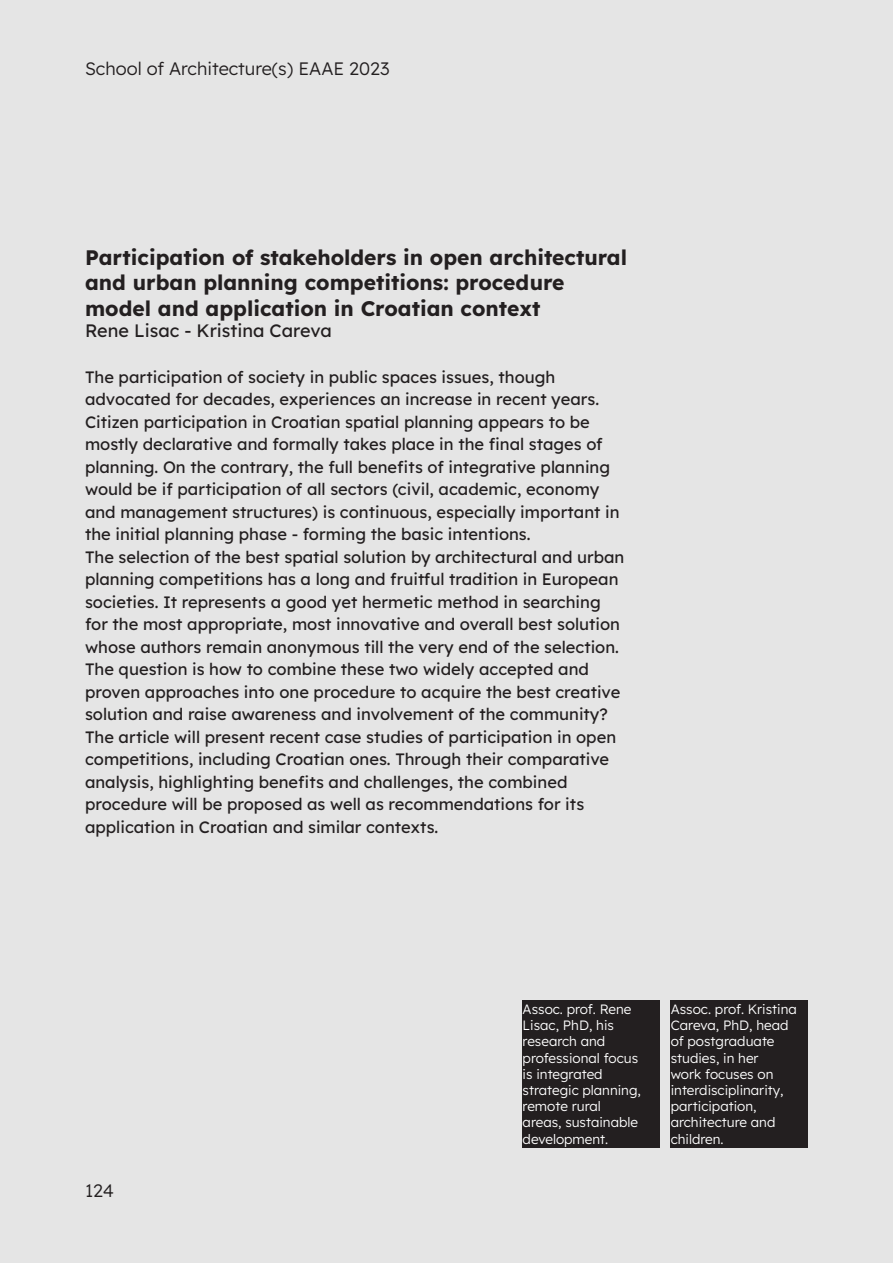
<style>
.page{position:relative;width:893px;height:1263px;background:#e5e5e5}
.page>*{position:absolute;margin:0;border:0;box-sizing:border-box;transform-origin:0 0}
.t1{font:700 21px/25.2px "Lexend";color:#231f20}
.t2{font:300 18px "Lexend";color:#231f20}
.t3{font:18px "Lexend";color:#231f20}
.Stile_di_paragrafo_1{font:16.5px/22.5px "Lexend";color:#231f20}
.t4{font:300 13.5px/16.2px "Lexend";color:#fff}
</style>
<div class="page">
<div style="left:671px;top:1000px;width:137px;height:148px;background:#231f20"></div>
<div style="left:523px;top:1000px;width:137px;height:148px;background:#231f20"></div>
<p class="t2" style="left:85px;top:56px;width:306px">School of Architecture(s) EAAE 2023</p>
<p class="t1" style="left:85px;top:244px;width:544px">Participation of stakeholders in open architectural and urban planning competitions: procedure model and application in Croatian context</p>
<p class="t3" style="left:85px;top:318px;width:248px">Rene Lisac - Kristina Careva</p>
<p class="Stile_di_paragrafo_1" style="left:85px;top:364px;width:536px">The participation of society in public spaces issues, though advocated for decades, experiences an increase in recent years.<br>Citizen participation in Croatian spatial planning appears to be mostly declarative and formally takes place in the final stages of planning. On the contrary, the full benefits of integrative planning would be if participation of all sectors (civil, academic, economy and management structures) is continuous, especially important in the initial planning phase - forming the basic intentions.</p>
<p class="Stile_di_paragrafo_1" style="left:85px;top:544px;width:541px">The selection of the best spatial solution by architectural and urban planning competitions has a long and fruitful tradition in European societies. It represents a good yet hermetic method in searching for the most appropriate, most innovative and overall best solution whose authors remain anonymous till the very end of the selection.</p>
<p class="Stile_di_paragrafo_1" style="left:85px;top:657px;width:537px">The question is how to combine these two widely accepted and proven approaches into one procedure to acquire the best creative solution and raise awareness and involvement of the community?</p>
<p class="Stile_di_paragrafo_1" style="left:85px;top:724px;width:533px">The article will present recent case studies of participation in open competitions, including Croatian ones. Through their comparative analysis, highlighting benefits and challenges, the combined procedure will be proposed as well as recommendations for its application in Croatian and similar contexts.</p>
<p class="t2" style="left:85px;top:1178px;width:30px">124</p>
<p class="t4" style="left:523px;top:1000px;width:120px">Assoc. prof. Rene<br>Lisac, PhD, his research and professional focus is integrated strategic planning, remote rural areas, sustainable development.</p>
<p class="t4" style="left:671px;top:1000px;width:128px">Assoc. prof. Kristina<br>Careva, PhD, head of postgraduate studies, in her<br>work focuses on interdisciplinarity, participation, architecture and children.</p>
</div>
